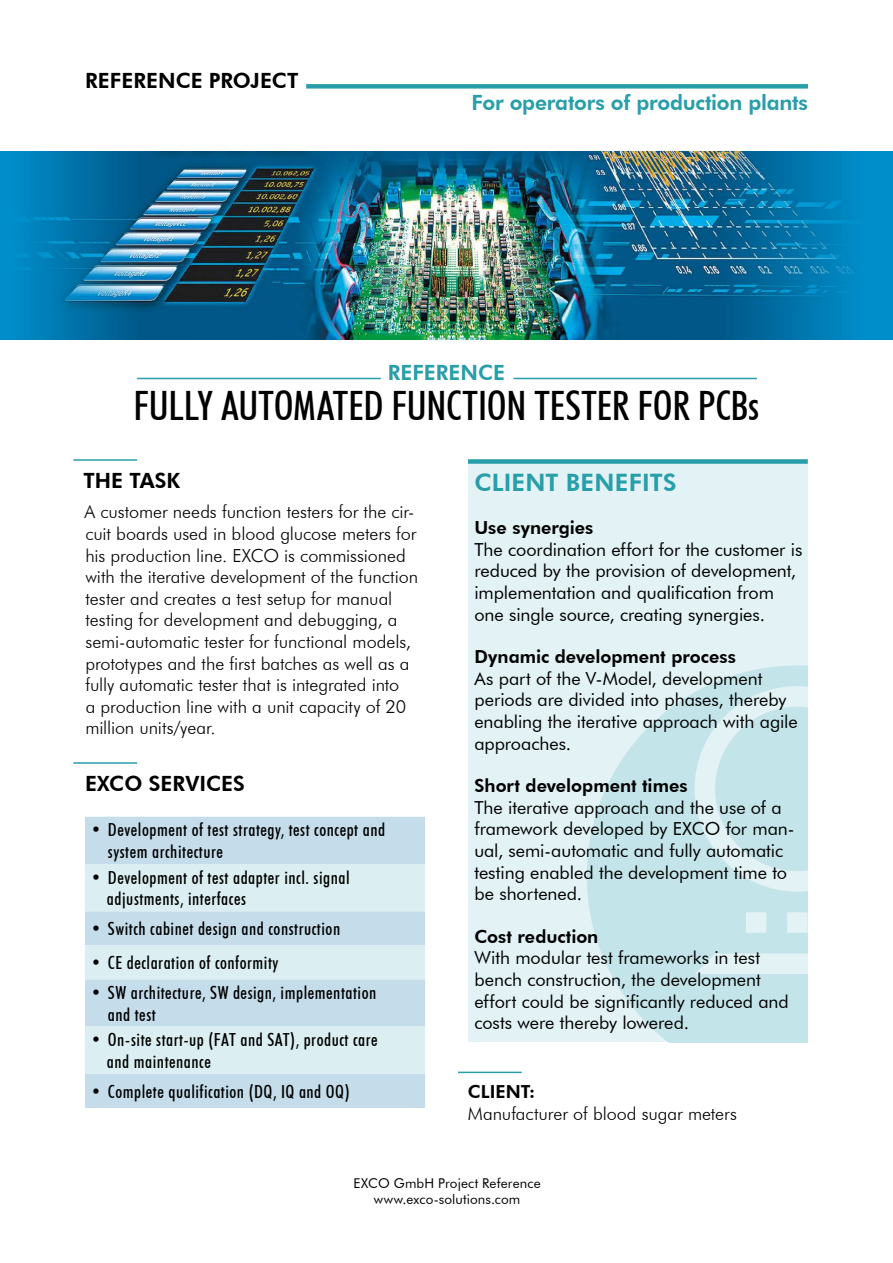
<style>
.page{position:relative;width:893px;height:1263px;background:#fff}
.page>*{position:absolute;margin:0;border:0;box-sizing:border-box;transform-origin:0 0}
.t1{font:500 condensed 40.5px "Futura BT";letter-spacing:-.005em;color:#000}
.t2{font:800 24px "Futura BT";letter-spacing:.01em;color:#289ea9}
.t3{font:800 21px "Futura BT";letter-spacing:-.01em;color:#289ea9}
.t4{font:800 21px "Futura BT";color:#000}
.t5{font:18px/21.6px "Futura BT";letter-spacing:-.005em;color:#000}
.t6{font:300 18px/21.6px "Futura BT";letter-spacing:-.005em;color:#000}
.t7{font:500 condensed 18px/21.6px "Futura BT";letter-spacing:.03em;color:#000}
.t8{font:800 18px "Futura BT";color:#000}
.t9{font:13.5px/16.2px "Futura BT";letter-spacing:.01em;color:#000;text-align:center}
</style>
<div class="page">
<div style="left:85px;top:817px;width:340px;height:291px;background:#c5dcea"></div>
<svg style="left:85px;top:864px;width:340px;height:210px;background:#d2e7ee"></svg>
<div style="left:468px;top:459px;width:340px;height:583px;background:#e2f2f5"></div>
<svg style="left:587px;top:665px;width:221px;height:377px;fill:#c3e4e9"></svg>
<div style="left:306px;top:84px;width:502px;height:5px;background:#289ea9"></div>
<div style="left:468px;top:459px;width:340px;height:5px;background:#289ea9"></div>
<hr style="left:73px;top:459px;width:64px;height:2px;background:#289ea9">
<hr style="left:73px;top:762px;width:64px;height:2px;background:#289ea9">
<hr style="left:458px;top:1071px;width:64px;height:2px;background:#289ea9">
<hr style="left:137px;top:378px;width:244px;height:1px;background:#289ea9">
<hr style="left:513px;top:378px;width:244px;height:1px;background:#289ea9">
<img style="left:0;top:151px;width:893px;height:189px">
<p class="t4" style="left:85px;top:68px;width:215px">REFERENCE PROJECT</p>
<p class="t3" style="left:471px;top:89px;width:338px">For operators of production plants</p>
<p class="t3" style="left:388px;top:359px;width:119px">REFERENCE</p>
<h1 class="t1" style="left:134px;top:381px;width:627px">FULLY AUTOMATED FUNCTION TESTER FOR PCBs</h1>
<p class="t4" style="left:84px;top:468px;width:98px">THE TASK</p>
<p class="t6" style="left:85px;top:501px;width:335px">A customer needs function testers for the cir&shy;cuit boards used in blood glucose meters for his production line. EXCO is commissioned with the iterative development of the function tester and creates a test setup for manual testing for development and debugging, a semi-automatic tester for functional models, prototypes and the first batches as well as a fully automatic tester that is integrated into<br>a production line with a unit capacity of 20 million units/year.</p>
<p class="t4" style="left:85px;top:771px;width:161px">EXCO SERVICES</p>
<p class="t7" style="left:108px;top:819px;width:279px;text-indent:-17px">• Development of test strategy, test concept and system architecture</p>
<p class="t7" style="left:107px;top:866px;width:244px;text-indent:-16px">• Development of test adapter incl. signal adjustments, interfaces</p>
<p class="t7" style="left:91px;top:918px;width:251px">• Switch cabinet design and construction</p>
<p class="t7" style="left:91px;top:952px;width:189px">• CE declaration of conformity</p>
<p class="t7" style="left:108px;top:982px;width:270px;text-indent:-17px">• SW architecture, SW design, implementation and test</p>
<p class="t7" style="left:107px;top:1029px;width:272px;text-indent:-16px">• On-site start-up (FAT and SAT), product care and maintenance</p>
<p class="t7" style="left:91px;top:1080px;width:260px">• Complete qualification (DQ, IQ and OQ)</p>
<h2 class="t2" style="left:474px;top:468px;width:204px">CLIENT BENEFITS</h2>
<p class="t8" style="left:474px;top:517px;width:121px">Use synergies</p>
<p class="t5" style="left:474px;top:538px;width:329px">The coordination effort for the customer is reduced by the provision of development, implementation and qualification from one single source, creating synergies.</p>
<p class="t8" style="left:474px;top:646px;width:263px">Dynamic development process</p>
<p class="t5" style="left:474px;top:667px;width:325px">As part of the V-Model, development periods are divided into phases, thereby enabling the iterative approach with agile approaches.</p>
<p class="t8" style="left:474px;top:775px;width:215px">Short development times</p>
<p class="t5" style="left:474px;top:796px;width:322px">The iterative approach and the use of a framework developed by EXCO for man&shy;ual, semi-automatic and fully automatic testing enabled the development time to be shortened.</p>
<p class="t8" style="left:474px;top:925px;width:126px">Cost reduction</p>
<p class="t5" style="left:474px;top:947px;width:316px">With modular test frameworks in test bench construction, the development effort could be significantly reduced and costs were thereby lowered.</p>
<p class="t8" style="left:468px;top:1081px;width:69px">CLIENT:</p>
<p class="t6" style="left:468px;top:1102px;width:271px">Manufacturer of blood sugar meters</p>
<p class="t9" style="left:353px;top:1175px;width:189px">EXCO GmbH Project Reference www.exco-solutions.com</p>
</div>
